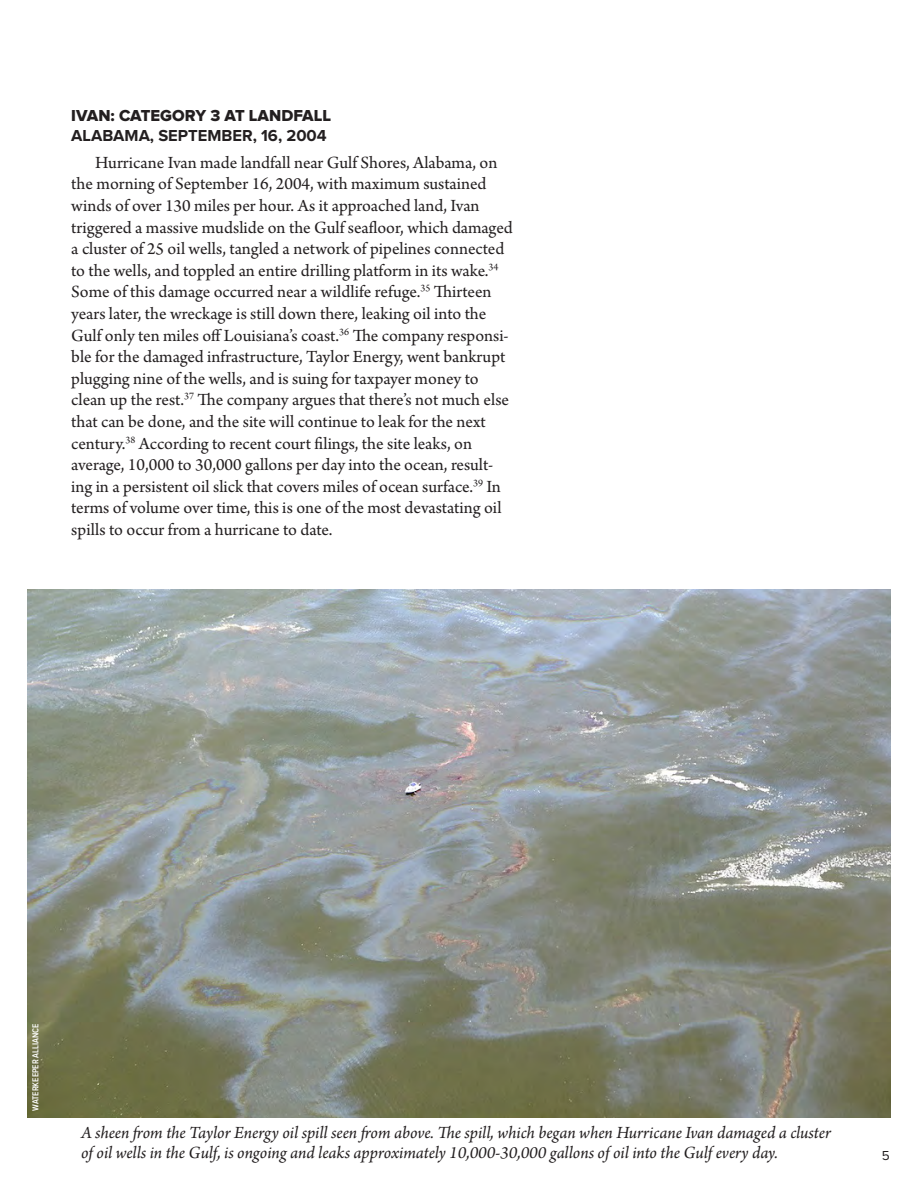
<style>
.page{position:relative;width:918px;height:1188px;background:#fff}
.page>*{position:absolute;margin:0;border:0;box-sizing:border-box;transform-origin:0 0}
.t1{font:18px/21.6px "Arno Pro";color:#231f20}
.t2{font:italic 18px/20.2px "Arno Pro";letter-spacing:-.005em;color:#231f20}
.t3{font:700 16.5px "Proxima Nova";color:#231f20}
.t4{font:16.5px "Proxima Nova Extrabld";color:#231f20}
.t5{font:13.5px "Proxima Nova";color:#231f20}
.t6{font:600 9px "Proxima Nova Cond";color:#fff}
</style>
<div class="page">
<img style="left:27px;top:590px;width:864px;height:528px">
<p class="t4" style="left:71px;top:106px;width:261px">IVAN: CATEGORY 3 AT LANDFALL</p>
<p class="t3" style="left:71px;top:126px;width:257px">ALABAMA, SEPTEMBER, 16, 2004</p>
<p class="t1" style="left:71px;top:153px;width:443px;text-indent:24px">Hurricane Ivan made landfall near Gulf Shores, Alabama, on the morning of September 16, 2004, with maximum sustained winds of over 130 miles per hour. As it approached land, Ivan triggered a massive mudslide on the Gulf seafloor, which damaged a cluster of 25 oil wells, tangled a network of pipelines connected to the wells, and toppled an entire drilling platform in its wake.<sup>34<br></sup>Some of this damage occurred near a wildlife refuge.<sup>35</sup> Thirteen years later, the wreckage is still down there, leaking oil into the Gulf only ten miles off Louisiana’s coast.<sup>36</sup> The company responsi&shy;ble for the damaged infrastructure, Taylor Energy, went bankrupt plugging nine of the wells, and is suing for taxpayer money to clean up the rest.<sup>37</sup> The company argues that there’s not much else that can be done, and the site will continue to leak for the next century.<sup>38</sup> According to recent court filings, the site leaks, on average, 10,000 to 30,000 gallons per day into the ocean, result&shy;ing in a persistent oil slick that covers miles of ocean surface.<sup>39</sup> In terms of volume over time, this is one of the most devastating oil spills to occur from a hurricane to date.</p>
<p class="t6" style="left:31px;top:1111px;width:89px;rotate:-90deg">WATERKEEPER ALLIANCE</p>
<p class="t2" style="left:81px;top:1123px;width:751px">A sheen from the Taylor Energy oil spill seen from above. The spill, which began when Hurricane Ivan damaged a cluster of oil wells in the Gulf, is ongoing and leaks approximately 10,000-30,000 gallons of oil into the Gulf every day.</p>
<p class="t5" style="left:882px;top:1148px;width:9px">5</p>
</div>
